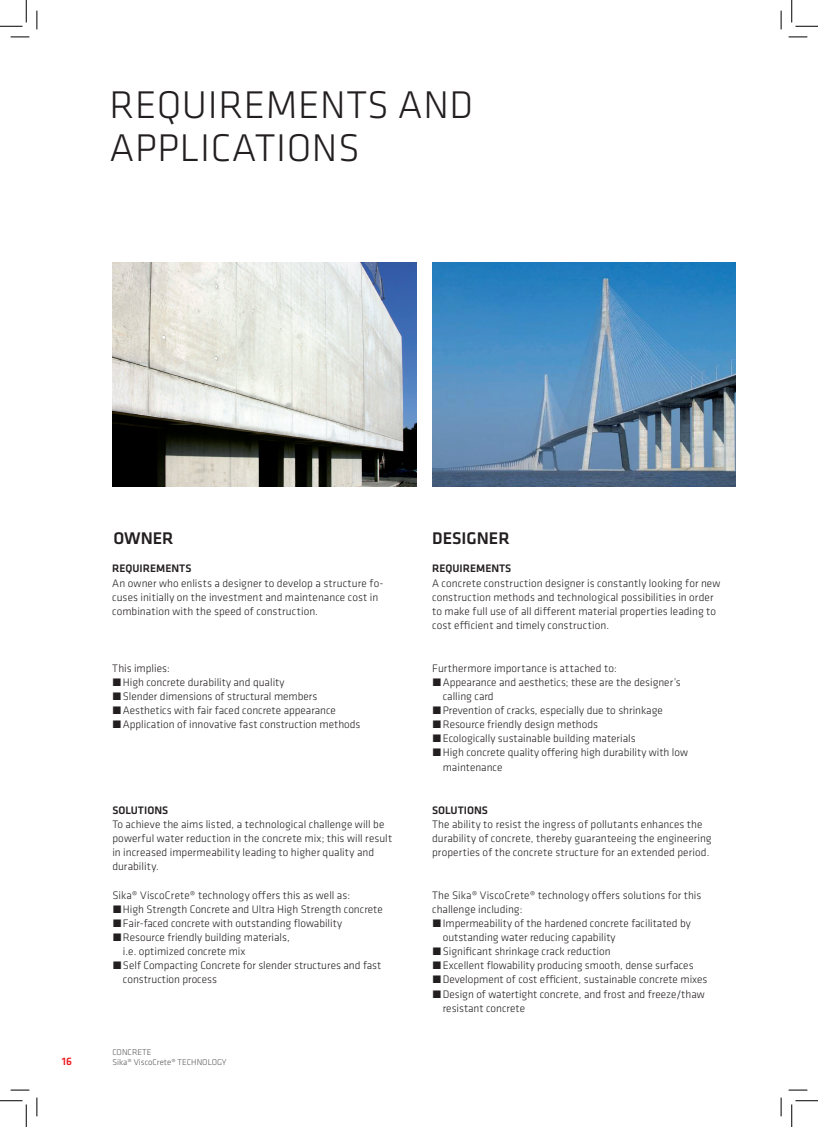
<style>
.page{position:relative;width:818px;height:1127px;background:#fff}
.page>*{position:absolute;margin:0;border:0;box-sizing:border-box;transform-origin:0 0}
.SI_Klavica_HL1{font:300 40px/42.5px "Klavika";letter-spacing:.015em;color:#231f20}
.SI_Klavica_HL2{font:500 17.5px "Klavika";color:#231f20}
.SI_Klavika_copy{font:300 11.25px/14.1px "Klavika";color:#231f20}
.SI_Klavika_copy___oS{font:300 11.25px/14.1px "Klavika";letter-spacing:.005em;color:#231f20}
.SI_Klavica_HL4{font:500 11.25px "Klavika";color:#231f20}
.t1{font:500 11.25px "Klavika";color:#ee1d23}
.t2{font:300 8.75px/10.5px "Klavika";color:#57585a}
</style>
<div class="page">
<img style="left:113px;top:262px;width:303px;height:224px">
<img style="left:432px;top:262px;width:304px;height:224px">
<svg style="left:11px;top:36px;width:18px;height:2px"></svg>
<svg style="left:788px;top:36px;width:19px;height:2px"></svg>
<svg style="left:11px;top:1089px;width:18px;height:1px"></svg>
<svg style="left:788px;top:1089px;width:19px;height:1px"></svg>
<svg style="left:36px;top:11px;width:2px;height:18px"></svg>
<svg style="left:36px;top:1097px;width:2px;height:18px"></svg>
<svg style="left:780px;top:11px;width:2px;height:18px"></svg>
<svg style="left:780px;top:1097px;width:2px;height:18px"></svg>
<svg style="left:0;top:0;width:27px;height:27px"></svg>
<svg style="left:0;top:1100px;width:27px;height:26px"></svg>
<svg style="left:791px;top:0;width:27px;height:27px"></svg>
<svg style="left:791px;top:1100px;width:27px;height:26px"></svg>
<p class="SI_Klavica_HL1" style="left:110px;top:83px;width:365px">REQUIREMENTS AND<br>APPLICATIONS</p>
<p class="SI_Klavica_HL2" style="left:113px;top:526px;width:62px">OWNER</p>
<p class="SI_Klavica_HL2" style="left:432px;top:526px;width:79px">DESIGNER</p>
<p class="SI_Klavica_HL4" style="left:112px;top:561px;width:81px">REQUIREMENTS</p>
<p class="SI_Klavika_copy" style="left:112px;top:575px;width:273px">An owner who enlists a designer to develop a structure fo&shy;cuses initially on the investment and maintenance cost in combination with the speed of construction.</p>
<p class="SI_Klavika_copy" style="left:112px;top:660px;width:59px">This implies:</p>
<p class="SI_Klavika_copy" style="left:112px;top:674px;width:174px">́High concrete durability and quality</p>
<p class="SI_Klavika_copy" style="left:112px;top:688px;width:207px">́Slender dimensions of structural members</p>
<p class="SI_Klavika_copy" style="left:112px;top:703px;width:225px">́Aesthetics with fair faced concrete appearance</p>
<p class="SI_Klavika_copy" style="left:112px;top:717px;width:250px">́Application of innovative fast construction methods</p>
<p class="SI_Klavica_HL4" style="left:112px;top:802px;width:57px">SOLUTIONS</p>
<p class="SI_Klavika_copy___oS" style="left:112px;top:816px;width:281px">To achieve the aims listed, a technological challenge will be powerful water reduction in the concrete mix; this will result in increased impermeability leading to higher quality and durability.</p>
<p class="SI_Klavika_copy" style="left:112px;top:887px;width:239px">Sika® ViscoCrete® technology offers this as well as:</p>
<p class="SI_Klavika_copy" style="left:112px;top:901px;width:272px">́High Strength Concrete and Ultra High Strength concrete</p>
<p class="SI_Klavika_copy" style="left:112px;top:915px;width:231px">́Fair-faced concrete with outstanding flowability</p>
<p class="SI_Klavika_copy" style="left:123px;top:929px;width:168px;text-indent:-11px">́Resource friendly building materials, i.e. optimized concrete mix</p>
<p class="SI_Klavika_copy" style="left:123px;top:958px;width:260px;text-indent:-11px">́Self Compacting Concrete for slender structures and fast construction process</p>
<p class="t1" style="left:62px;top:1053px;width:12px">16</p>
<p class="t2" style="left:112px;top:1046px;width:116px">CONCRETE<br>Sika® ViscoCrete® TECHNOLOGY</p>
<p class="SI_Klavica_HL4" style="left:432px;top:561px;width:81px">REQUIREMENTS</p>
<p class="SI_Klavika_copy" style="left:432px;top:575px;width:290px">A concrete construction designer is constantly looking for new construction methods and technological possibilities in order to make full use of all different material properties leading to cost efficient and timely construction.</p>
<p class="SI_Klavika_copy" style="left:432px;top:660px;width:186px">Furthermore importance is attached to:</p>
<p class="SI_Klavika_copy" style="left:443px;top:674px;width:240px;text-indent:-11px">́Appearance and aesthetics; these are the designer’s calling card</p>
<p class="SI_Klavika_copy" style="left:432px;top:703px;width:232px">́Prevention of cracks, especially due to shrinkage</p>
<p class="SI_Klavika_copy" style="left:432px;top:717px;width:167px">́Resource friendly design methods</p>
<p class="SI_Klavika_copy" style="left:432px;top:731px;width:205px">́Ecologically sustainable building materials</p>
<p class="SI_Klavika_copy" style="left:443px;top:745px;width:247px;text-indent:-11px">́High concrete quality offering high durability with low maintenance</p>
<p class="SI_Klavica_HL4" style="left:432px;top:802px;width:57px">SOLUTIONS</p>
<p class="SI_Klavika_copy" style="left:432px;top:816px;width:281px">The ability to resist the ingress of pollutants enhances the durability of concrete, thereby guaranteeing the engineering properties of the concrete structure for an extended period.</p>
<p class="SI_Klavika_copy" style="left:432px;top:887px;width:271px">The Sika® ViscoCrete® technology offers solutions for this challenge including:</p>
<p class="SI_Klavika_copy" style="left:443px;top:915px;width:250px;text-indent:-11px">́Impermeability of the hardened concrete facilitated by outstanding water reducing capability</p>
<p class="SI_Klavika_copy" style="left:432px;top:944px;width:180px">́Significant shrinkage crack reduction</p>
<p class="SI_Klavika_copy" style="left:432px;top:958px;width:263px">́Excellent flowability producing smooth, dense surfaces</p>
<p class="SI_Klavika_copy" style="left:432px;top:972px;width:277px">́Development of cost efficient, sustainable concrete mixes</p>
<p class="SI_Klavika_copy" style="left:443px;top:986px;width:263px;text-indent:-11px">́Design of watertight concrete, and frost and freeze/thaw resistant concrete</p>
</div>
